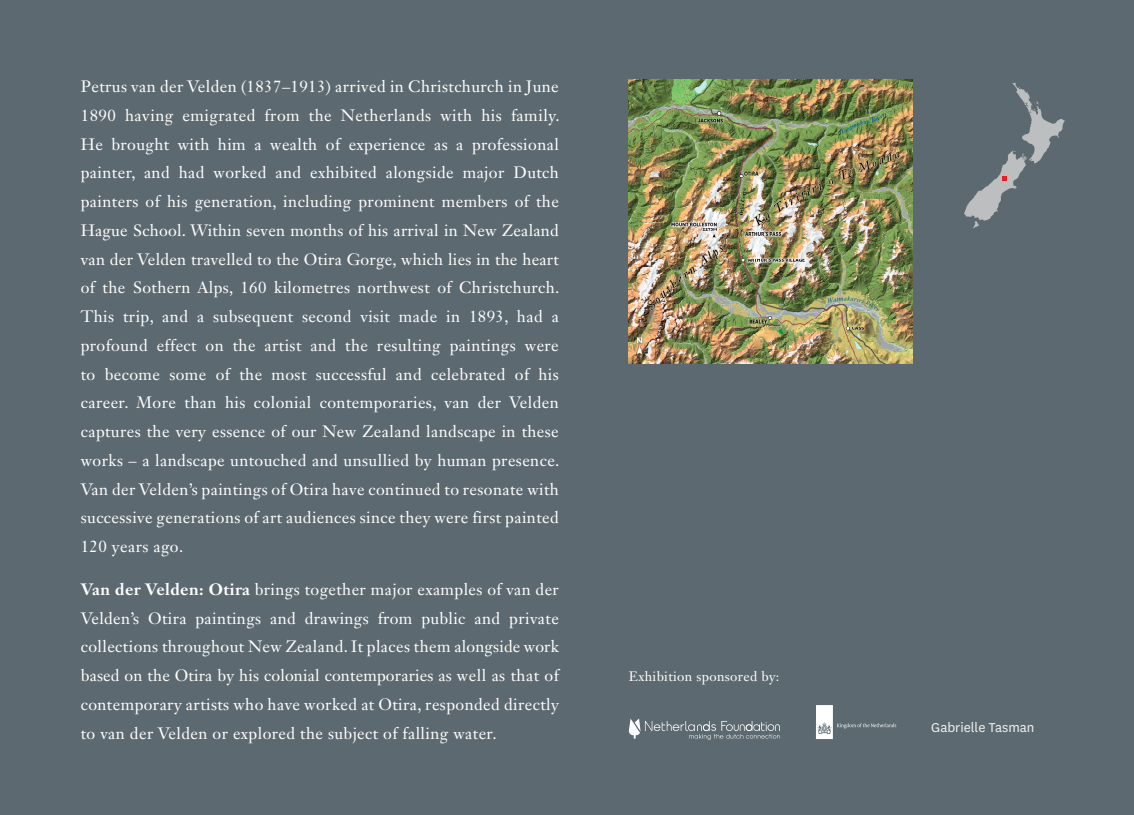
<style>
.page{position:relative;width:1134px;height:815px;background:#5d6970}
.page>*{position:absolute;margin:0;border:0;box-sizing:border-box;transform-origin:0 0}
.t1{font:16.25px/28.8px "Janson Text LT Std";letter-spacing:.025em;color:#fff;text-align:justify}
.t2{font:15px "National";color:#f1f1f2}
.t3{font:13.5px "Janson Text LT Std";letter-spacing:.025em;color:#fff}
.s1{font-weight:700}
</style>
<div class="page">
<img style="left:629px;top:80px;width:283px;height:283px">
<svg style="left:964px;top:82px;width:101px;height:146px"></svg>
<svg style="left:816px;top:705px;width:80px;height:34px"></svg>
<svg style="left:629px;top:719px;width:151px;height:21px"></svg>
<p class="t1" style="left:81px;top:72px;width:480px">Petrus van der Velden (1837–1913) arrived in Christchurch in June 1890 having emigrated from the Netherlands with his family.<br>He brought with him a wealth of experience as a professional painter, and had worked and exhibited alongside major Dutch painters of his generation, including prominent members of the Hague School. Within seven months of his arrival in New Zealand van der Velden travelled to the Otira Gorge, which lies in the heart of the Sothern Alps, 160 kilometres northwest of Christchurch.<br>This trip, and a subsequent second visit made in 1893, had a profound effect on the artist and the resulting paintings were to become some of the most successful and celebrated of his career. More than his colonial contemporaries, van der Velden captures the very essence of our New Zealand landscape in these works – a landscape untouched and unsullied by human presence.<br>Van der Velden’s paintings of Otira have continued to resonate with successive generations of art audiences since they were first painted 120 years ago.</p>
<p class="t1" style="left:81px;top:575px;width:480px"><span class="s1">Van der Velden: Otira</span> brings together major examples of van der Velden’s Otira paintings and drawings from public and private collections throughout New Zealand. It places them alongside work based on the Otira by his colonial contemporaries as well as that of contemporary artists who have worked at Otira, responded directly to van der Velden or explored the subject of falling water.</p>
<p class="t3" style="left:629px;top:668px;width:152px">Exhibition sponsored by:</p>
<p class="t2" style="left:931px;top:718px;width:105px">Gabrielle Tasman</p>
</div>
